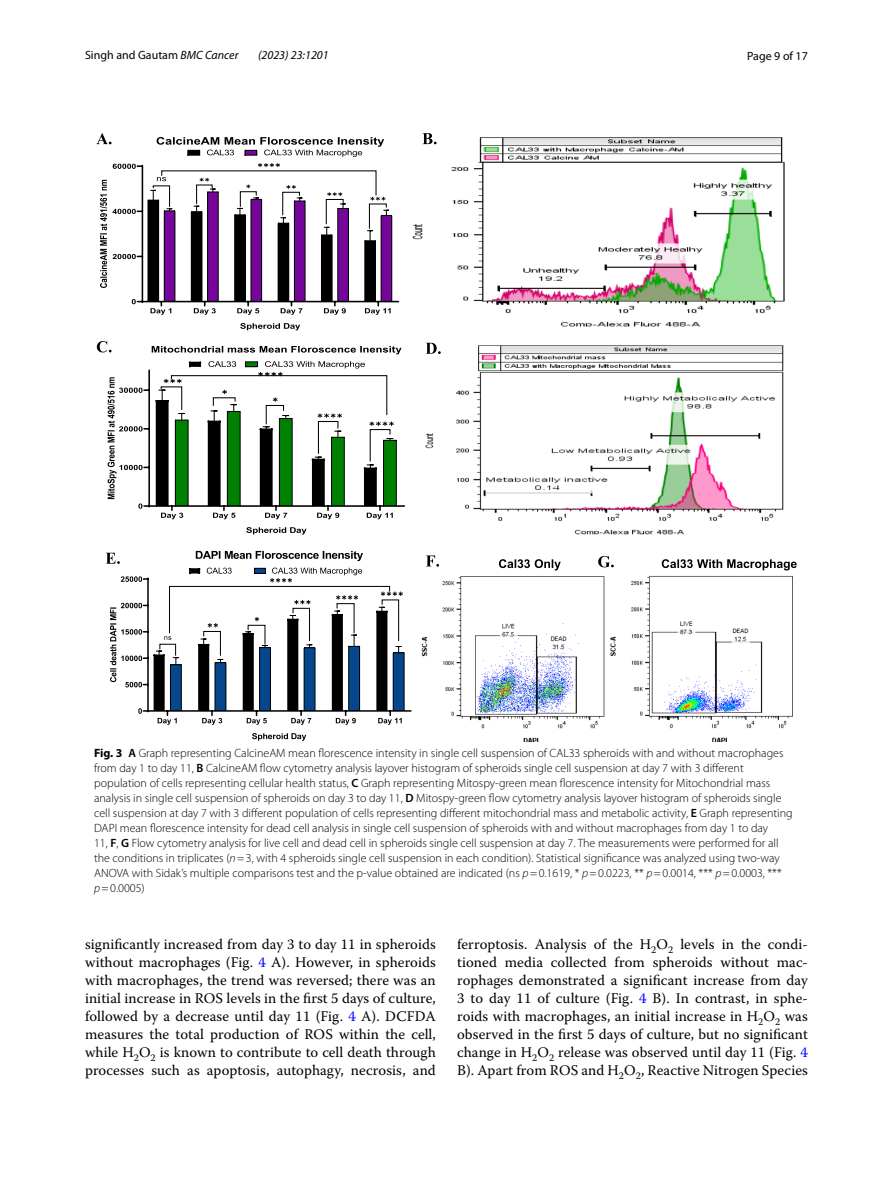
<style>
.page{position:relative;width:893px;height:1187px;background:#fff}
.page>*{position:absolute;margin:0;border:0;box-sizing:border-box;transform-origin:0 0}
.t1{font:14.7px/18px "Warnock Pro";letter-spacing:.005em;color:#000;text-align:justify}
.t2{font:300 12px/15px "Myriad Pro";color:#000}
.t3{font:12px "Myriad Pro";color:#000}
.t4{font:italic 12px "Myriad Pro";color:#000}
.s1{font-style:italic}
.s2{font-weight:700}
.s3{font-weight:600}
.s4{color:#00f}
</style>
<div class="page">
<img style="left:409px;top:137px;width:383px;height:605px">
<svg style="left:499px;top:559px;width:62px;height:11px"></svg>
<svg style="left:662px;top:559px;width:135px;height:11px"></svg>
<svg style="left:598px;top:556px;width:16px;height:11px"></svg>
<hr style="left:142px;top:301px;width:256px;height:1px;background:#000">
<svg style="left:240px;top:323px;width:60px;height:7px"></svg>
<svg style="left:100px;top:180px;width:7px;height:108px"></svg>
<svg style="left:157px;top:137px;width:227px;height:20px"></svg>
<svg style="left:113px;top:163px;width:279px;height:152px"></svg>
<hr style="left:147px;top:710px;width:264px;height:1px;background:#000">
<svg style="left:252px;top:733px;width:54px;height:7px"></svg>
<hr style="left:148px;top:505px;width:256px;height:2px;background:#000">
<svg style="left:152px;top:346px;width:250px;height:8px"></svg>
<svg style="left:246px;top:527px;width:60px;height:7px"></svg>
<svg style="left:108px;top:361px;width:289px;height:158px"></svg>
<svg style="left:96px;top:133px;width:16px;height:11px"></svg>
<svg style="left:97px;top:341px;width:15px;height:11px"></svg>
<svg style="left:106px;top:551px;width:299px;height:173px"></svg>
<svg style="left:422px;top:133px;width:15px;height:11px"></svg>
<svg style="left:426px;top:343px;width:15px;height:11px"></svg>
<svg style="left:426px;top:555px;width:13px;height:11px"></svg>
<p class="t3" style="left:85px;top:48px;width:155px">Singh and Gautam <span class="s1">BMC Cancer</span></p>
<p class="t4" style="left:258px;top:48px;width:72px">(2023) 23:1201</p>
<p class="t3" style="left:747px;top:48px;width:62px">Page 9 of 17</p>
<p class="t2" style="left:94px;top:745px;width:700px"><span class="s2">Fig. 3</span> <span class="s3">A</span> Graph representing CalcineAM mean florescence intensity in single cell suspension of CAL33 spheroids with and without macrophages from day 1 to day 11, <span class="s3">B</span> CalcineAM flow cytometry analysis layover histogram of spheroids single cell suspension at day 7 with 3 different population of cells representing cellular health status, <span class="s3">C</span> Graph representing Mitospy-green mean florescence intensity for Mitochondrial mass analysis in single cell suspension of spheroids on day 3 to day 11, <span class="s3">D</span> Mitospy-green flow cytometry analysis layover histogram of spheroids single cell suspension at day 7 with 3 different population of cells representing different mitochondrial mass and metabolic activity, <span class="s3">E</span> Graph representing DAPI mean florescence intensity for dead cell analysis in single cell suspension of spheroids with and without macrophages from day 1 to day<br>11, <span class="s3">F</span>, <span class="s3">G</span> Flow cytometry analysis for live cell and dead cell in spheroids single cell suspension at day 7. The measurements were performed for all the conditions in triplicates (<span class="s1">n</span>=3, with 4 spheroids single cell suspension in each condition). Statistical significance was analyzed using two-way ANOVA with Sidak’s multiple comparisons test and the p-value obtained are indicated (ns <span class="s1">p</span>=0.1619, * <span class="s1">p</span>=0.0223, ** <span class="s1">p</span>=0.0014, *** <span class="s1">p</span>=0.0003, *** <span class="s1">p</span>=0.0005)</p>
<p class="t1" style="left:85px;top:935px;width:352px">significantly increased from day 3 to day 11 in spheroids without macrophages (Fig. <span class="s4">4</span> A). However, in spheroids with macrophages, the trend was reversed; there was an initial increase in ROS levels in the first 5 days of culture, followed by a decrease until day 11 (Fig. <span class="s4">4</span> A). DCFDA measures the total production of ROS within the cell, while H<sub>2</sub>O<sub>2</sub> is known to contribute to cell death through processes such as apoptosis, autophagy, necrosis, and</p>
<p class="t1" style="left:457px;top:935px;width:352px">ferroptosis. Analysis of the H<sub>2</sub>O<sub>2</sub> levels in the condi&shy;tioned media collected from spheroids without mac&shy;rophages demonstrated a significant increase from day 3 to day 11 of culture (Fig. <span class="s4">4</span> B). In contrast, in sphe&shy;roids with macrophages, an initial increase in H<sub>2</sub>O<sub>2</sub> was observed in the first 5 days of culture, but no significant change in H<sub>2</sub>O<sub>2</sub> release was observed until day 11 (Fig. <span class="s4">4<br></span>B). Apart from ROS and H<sub>2</sub>O<sub>2</sub>, Reactive Nitrogen Species</p>
</div>
